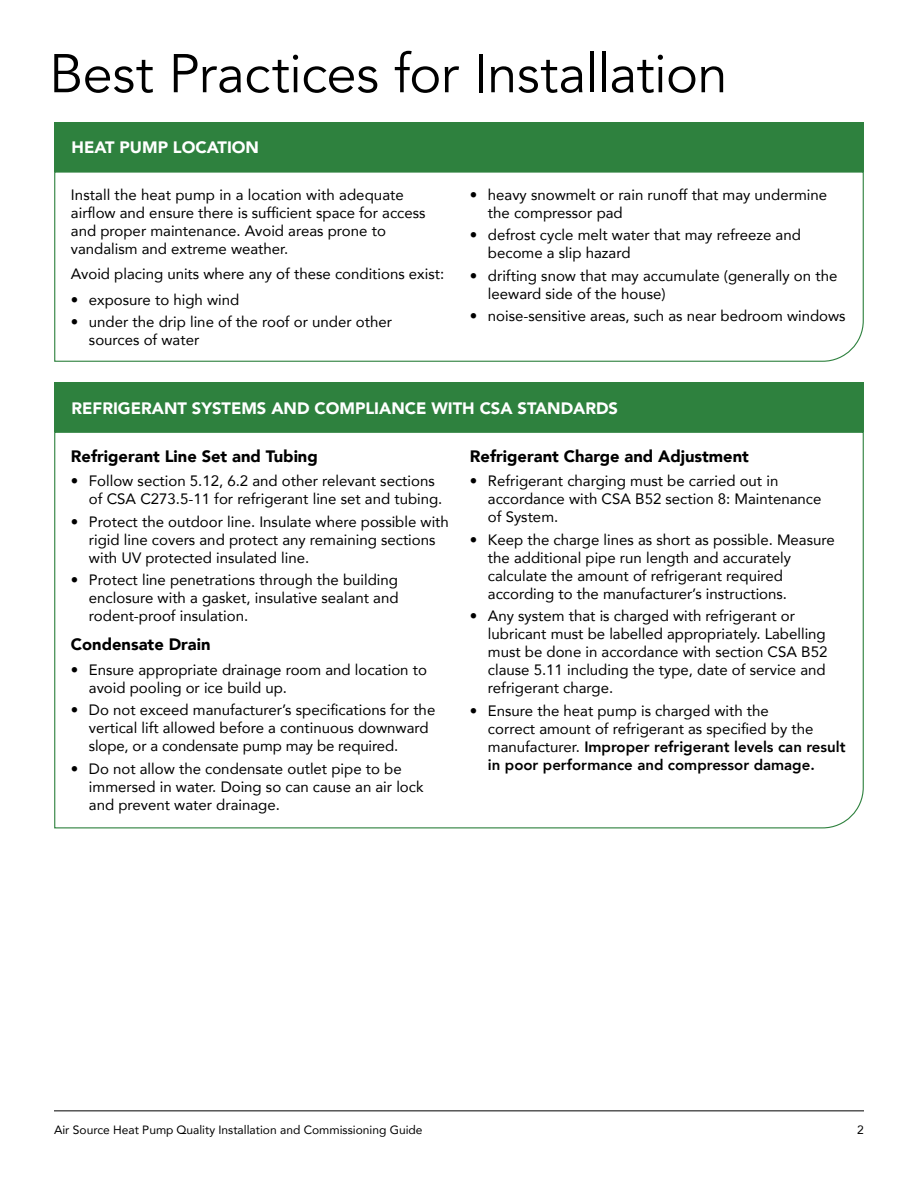
<style>
.page{position:relative;width:918px;height:1188px;background:#fff}
.page>*{position:absolute;margin:0;border:0;box-sizing:border-box;transform-origin:0 0}
.Heading_2b{font:54px "Avenir";letter-spacing:-.01em;color:#000}
.Heading_4{font:900 16.5px "Avenir";color:#000}
.Heading_3b{font:900 16.5px "Avenir";color:#fff}
.Bullets_10_12{font:15px/18px "Avenir";color:#000}
.Body_10_12{font:15px/18px "Avenir";color:#000}
.t1{font:12px "Avenir";color:#000}
.s1{font-weight:800}
</style>
<div class="page">
<hr style="left:54px;top:1111px;width:810px;height:1px;background:#000">
<div style="left:54px;top:122px;width:810px;height:49px;background:#2e813e"></div>
<svg style="left:54px;top:171px;width:810px;height:191px"></svg>
<div style="left:54px;top:382px;width:810px;height:50px;background:#2e813e"></div>
<svg style="left:54px;top:432px;width:810px;height:397px"></svg>
<h2 class="Heading_2b" style="left:49px;top:41px;width:680px">Best Practices for Installation</h2>
<h3 class="Heading_3b" style="left:72px;top:134px;width:189px">HEAT PUMP LOCATION</h3>
<p class="Body_10_12" style="left:71px;top:185px;width:356px">Install the heat pump in a location with adequate airflow and ensure there is sufficient space for access and proper maintenance. Avoid areas prone to vandalism and extreme weather.</p>
<p class="Body_10_12" style="left:71px;top:265px;width:375px">Avoid placing units where any of these conditions exist:</p>
<p class="Bullets_10_12" style="left:71px;top:290px;width:170px">• exposure to high wind</p>
<p class="Bullets_10_12" style="left:89px;top:313px;width:305px;text-indent:-18px">• under the drip line of the roof or under other sources of water</p>
<p class="Bullets_10_12" style="left:488px;top:185px;width:341px;text-indent:-18px">• heavy snowmelt or rain runoff that may undermine the compressor pad</p>
<p class="Bullets_10_12" style="left:488px;top:226px;width:315px;text-indent:-18px">• defrost cycle melt water that may refreeze and become a slip hazard</p>
<p class="Bullets_10_12" style="left:488px;top:266px;width:351px;text-indent:-18px">• drifting snow that may accumulate (generally on the leeward side of the house)</p>
<p class="Bullets_10_12" style="left:470px;top:307px;width:377px">• noise-sensitive areas, such as near bedroom windows</p>
<h3 class="Heading_3b" style="left:72px;top:394px;width:548px">REFRIGERANT SYSTEMS AND COMPLIANCE WITH CSA STANDARDS</h3>
<h4 class="Heading_4" style="left:71px;top:442px;width:248px">Refrigerant Line Set and Tubing</h4>
<p class="Bullets_10_12" style="left:89px;top:472px;width:355px;text-indent:-18px">• Follow section 5.12, 6.2 and other relevant sections of CSA C273.5-11 for refrigerant line set and tubing.</p>
<p class="Bullets_10_12" style="left:89px;top:512px;width:361px;text-indent:-18px">• Protect the outdoor line. Insulate where possible with rigid line covers and protect any remaining sections with UV protected insulated line.</p>
<p class="Bullets_10_12" style="left:89px;top:571px;width:311px;text-align:justify;text-indent:-18px">• Protect line penetrations through the building enclosure with a gasket, insulative sealant and rodent-proof insulation.</p>
<h4 class="Heading_4" style="left:71px;top:630px;width:141px">Condensate Drain</h4>
<p class="Bullets_10_12" style="left:89px;top:660px;width:340px;text-indent:-18px">• Ensure appropriate drainage room and location to avoid pooling or ice build up.</p>
<p class="Bullets_10_12" style="left:89px;top:701px;width:348px;text-indent:-18px">• Do not exceed manufacturer’s specifications for the vertical lift allowed before a continuous downward slope, or a condensate pump may be required.</p>
<p class="Bullets_10_12" style="left:89px;top:759px;width:336px;text-indent:-18px">• Do not allow the condensate outlet pipe to be immersed in water. Doing so can cause an air lock and prevent water drainage.</p>
<h4 class="Heading_4" style="left:470px;top:442px;width:280px">Refrigerant Charge and Adjustment</h4>
<p class="Bullets_10_12" style="left:488px;top:472px;width:335px;text-indent:-18px">• Refrigerant charging must be carried out in accordance with CSA B52 section 8: Maintenance of System.</p>
<p class="Bullets_10_12" style="left:488px;top:530px;width:348px;text-indent:-18px">• Keep the charge lines as short as possible. Measure the additional pipe run length and accurately calculate the amount of refrigerant required according to the manufacturer’s instructions.</p>
<p class="Bullets_10_12" style="left:488px;top:607px;width:341px;text-indent:-18px">• Any system that is charged with refrigerant or lubricant must be labelled appropriately. Labelling must be done in accordance with section CSA B52 clause 5.11 including the type, date of service and refrigerant charge.</p>
<p class="Bullets_10_12" style="left:488px;top:701px;width:359px;text-indent:-18px">• Ensure the heat pump is charged with the<br>correct amount of refrigerant as specified by the manufacturer. <span class="s1">Improper refrigerant levels can result in poor performance and compressor damage.</span></p>
<p class="t1" style="left:54px;top:1120px;width:370px">Air Source Heat Pump Quality Installation and Commissioning Guide</p>
<p class="t1" style="left:857px;top:1120px;width:8px">2</p>
</div>
